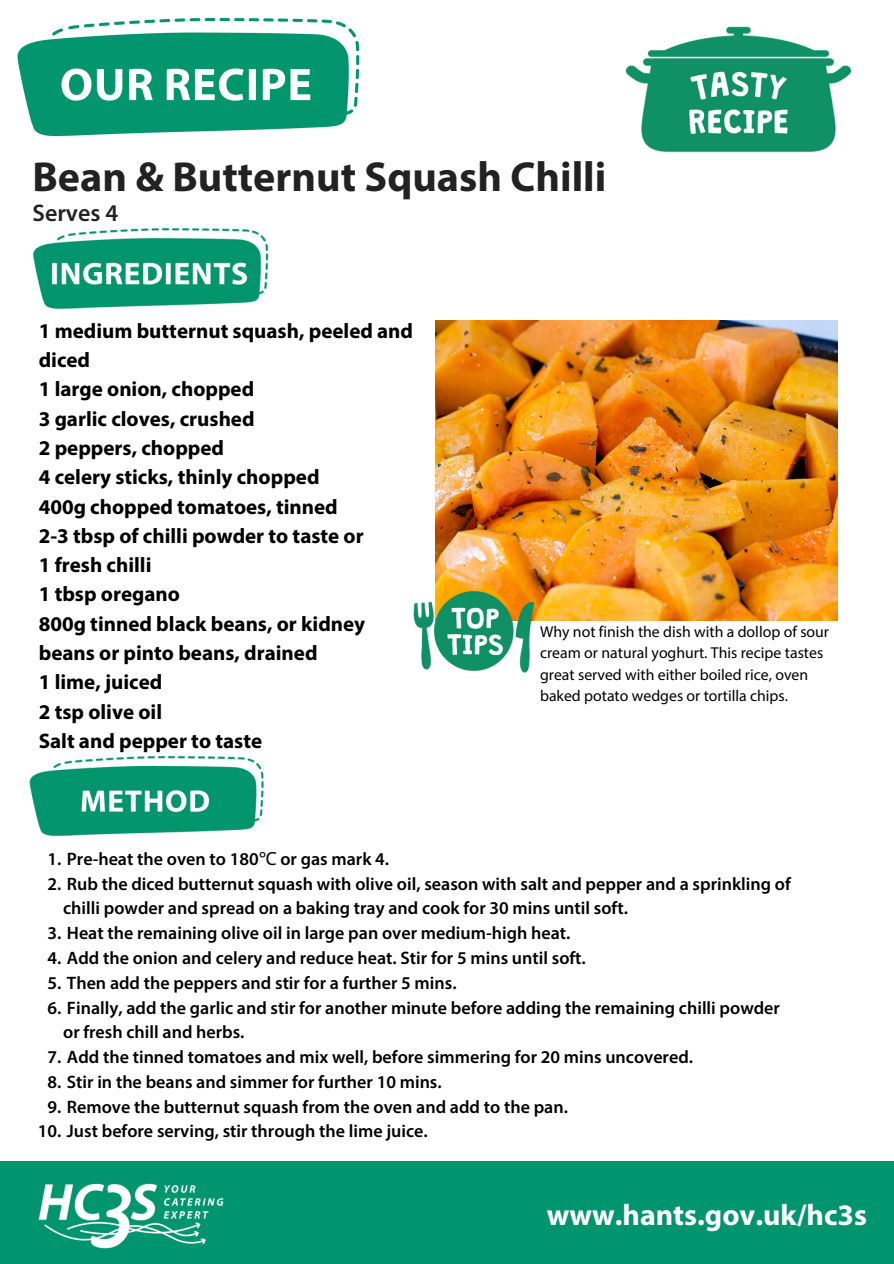
<style>
.page{position:relative;width:894px;height:1264px;background:#fff}
.page>*{position:absolute;margin:0;border:0;box-sizing:border-box;transform-origin:0 0}
.t1{font:700 42px "Myriad Pro";color:#222}
.t2{font:700 29.85px "Myriad Pro";color:#fff}
.t3{font:600 24px "Myriad Pro";color:#222}
.t4{font:700 21px/29.2px "Myriad Pro";color:#000}
.t5{font:600 18px/24.8px "Myriad Pro";color:#000}
.t6{font:15.75px/21.5px "Myriad Pro";color:#000}
.s1{font-family:"Noto Sans";font-weight:400}
</style>
<div class="page">
<div style="left:0;top:1161px;width:893px;height:102px;background:#00956e"></div>
<img style="left:38px;top:1183px;width:186px;height:66px">
<img style="left:17px;top:17px;width:343px;height:120px">
<img style="left:33px;top:228px;width:236px;height:81px">
<img style="left:29px;top:755px;width:235px;height:81px">
<img style="left:626px;top:26px;width:224px;height:127px">
<img style="left:435px;top:321px;width:402px;height:299px">
<img style="left:413px;top:588px;width:126px;height:85px">
<p class="t1" style="left:33px;top:160px;width:575px">Bean &amp; Butternut Squash Chilli</p>
<p class="t3" style="left:33px;top:203px;width:87px">Serves 4</p>
<p class="t4" style="left:39px;top:318px;width:376px">1 medium butternut squash, peeled and diced</p>
<p class="t4" style="left:39px;top:376px;width:217px">1 large onion, chopped</p>
<p class="t4" style="left:39px;top:406px;width:217px">3 garlic cloves, crushed</p>
<p class="t4" style="left:39px;top:435px;width:187px">2 peppers, chopped</p>
<p class="t4" style="left:39px;top:464px;width:282px">4 celery sticks, thinly chopped</p>
<p class="t4" style="left:39px;top:493px;width:300px">400g chopped tomatoes, tinned</p>
<p class="t4" style="left:39px;top:523px;width:326px">2-3 tbsp of chilli powder to taste or</p>
<p class="t4" style="left:39px;top:552px;width:114px">1 fresh chilli</p>
<p class="t4" style="left:39px;top:581px;width:143px">1 tbsp oregano</p>
<p class="t4" style="left:39px;top:611px;width:328px">800g tinned black beans, or kidney beans or pinto beans, drained</p>
<p class="t4" style="left:39px;top:669px;width:125px">1 lime, juiced</p>
<p class="t4" style="left:39px;top:698px;width:125px">2 tsp olive oil</p>
<p class="t4" style="left:39px;top:728px;width:225px">Salt and pepper to taste</p>
<p class="t6" style="left:540px;top:622px;width:290px">Why not finish the dish with a dollop of sour cream or natural yoghurt. This recipe tastes great served with either boiled rice, oven baked potato wedges or tortilla chips.</p>
<p class="t5" style="left:47px;top:848px;width:343px">1. Pre-heat the oven to 180<span class="s1">℃</span> or gas mark 4.</p>
<p class="t5" style="left:63px;top:872px;width:728px;text-indent:-16px">2. Rub the diced butternut squash with olive oil, season with salt and pepper and a sprinkling of chilli powder and spread on a baking tray and cook for 30 mins until soft.</p>
<p class="t5" style="left:47px;top:922px;width:524px">3. Heat the remaining olive oil in large pan over medium-high heat.</p>
<p class="t5" style="left:47px;top:947px;width:539px">4. Add the onion and celery and reduce heat. Stir for 5 mins until soft.</p>
<p class="t5" style="left:47px;top:971px;width:410px">5. Then add the peppers and stir for a further 5 mins.</p>
<p class="t5" style="left:63px;top:996px;width:718px;text-indent:-16px">6. Finally, add the garlic and stir for another minute before adding the remaining chilli powder or fresh chill and herbs.</p>
<p class="t5" style="left:47px;top:1046px;width:647px">7. Add the tinned tomatoes and mix well, before simmering for 20 mins uncovered.</p>
<p class="t5" style="left:47px;top:1071px;width:395px">8. Stir in the beans and simmer for further 10 mins.</p>
<p class="t5" style="left:47px;top:1095px;width:522px">9. Remove the butternut squash from the oven and add to the pan.</p>
<p class="t5" style="left:38px;top:1120px;width:391px">10. Just before serving, stir through the lime juice.</p>
<p class="t2" style="left:546px;top:1202px;width:321px">www.hants.gov.uk/hc3s</p>
</div>
